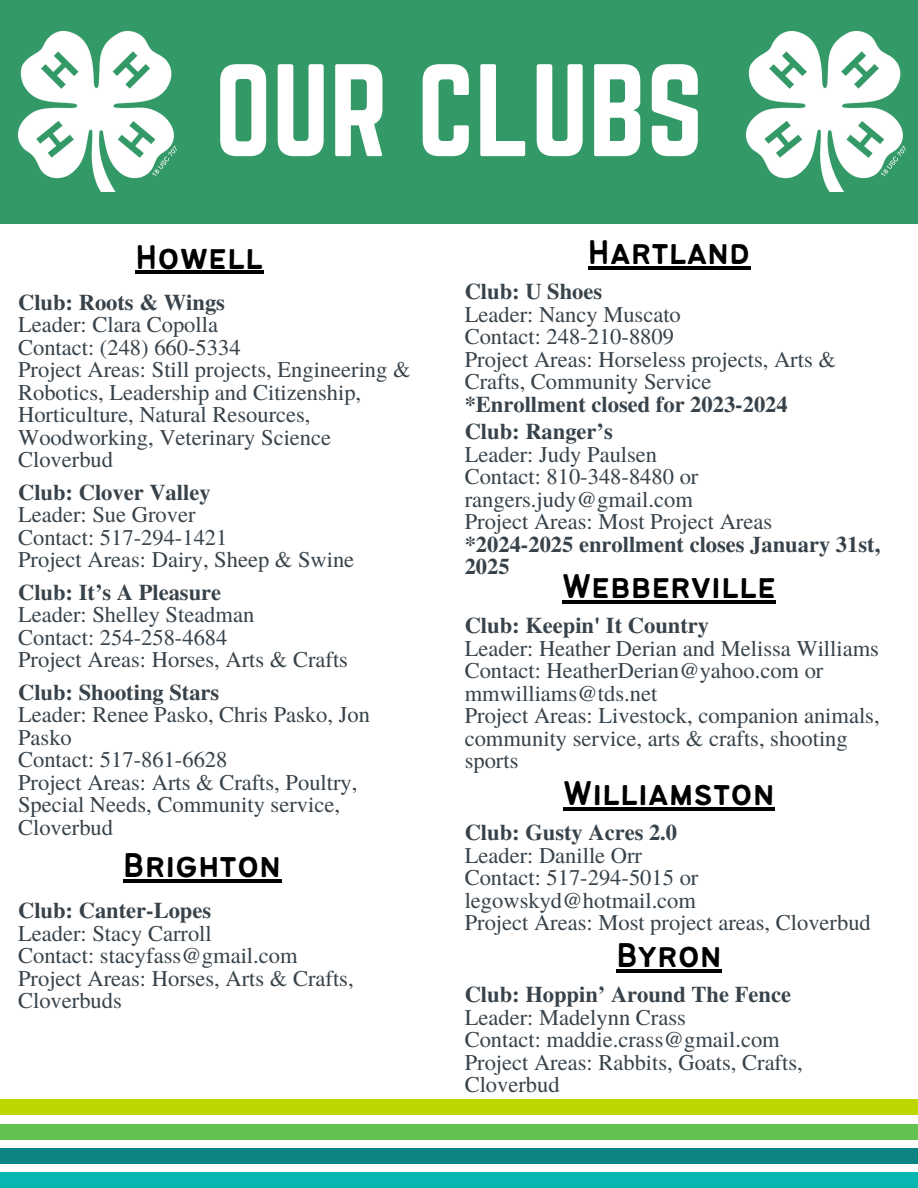
<style>
.page{position:relative;width:918px;height:1188px;background:#fff}
.page>*{position:absolute;margin:0;border:0;box-sizing:border-box;transform-origin:0 0}
.t1{font:115.05px "Norwester";color:#fff}
.t2{font:37.8px "Bantayog";color:#000}
.t3{font:22.5px/22.5px "Te X Gyre Termes";color:#37424a}
.t4{font:700 22.5px/22.5px "Te X Gyre Termes";color:#37424a}
</style>
<div class="page">
<div style="left:0;top:0;width:918px;height:223px;background:#396"></div>
<img style="left:18px;top:31px;width:159px;height:161px">
<img style="left:747px;top:31px;width:159px;height:161px">
<div style="left:0;top:1100px;width:103px;height:15px;background:#bed600"></div>
<div style="left:0;top:1148px;width:103px;height:16px;background:#0d8383"></div>
<div style="left:0;top:1124px;width:103px;height:15px;background:#61c250"></div>
<div style="left:0;top:1173px;width:103px;height:15px;background:#07b6b1"></div>
<div style="left:97px;top:1100px;width:168px;height:15px;background:#bed600"></div>
<div style="left:97px;top:1148px;width:168px;height:16px;background:#0d8383"></div>
<div style="left:97px;top:1124px;width:168px;height:15px;background:#61c250"></div>
<div style="left:97px;top:1173px;width:168px;height:15px;background:#07b6b1"></div>
<div style="left:261px;top:1100px;width:168px;height:15px;background:#bed600"></div>
<div style="left:261px;top:1148px;width:168px;height:16px;background:#0d8383"></div>
<div style="left:261px;top:1124px;width:168px;height:15px;background:#61c250"></div>
<div style="left:261px;top:1173px;width:168px;height:15px;background:#07b6b1"></div>
<div style="left:416px;top:1099px;width:169px;height:16px;background:#bed600"></div>
<div style="left:416px;top:1148px;width:169px;height:16px;background:#0d8383"></div>
<div style="left:416px;top:1124px;width:169px;height:15px;background:#61c250"></div>
<div style="left:416px;top:1172px;width:169px;height:16px;background:#07b6b1"></div>
<div style="left:584px;top:1099px;width:169px;height:16px;background:#bed600"></div>
<div style="left:584px;top:1148px;width:169px;height:16px;background:#0d8383"></div>
<div style="left:584px;top:1124px;width:169px;height:15px;background:#61c250"></div>
<div style="left:584px;top:1172px;width:169px;height:16px;background:#07b6b1"></div>
<div style="left:746px;top:1099px;width:169px;height:16px;background:#bed600"></div>
<div style="left:746px;top:1148px;width:169px;height:16px;background:#0d8383"></div>
<div style="left:746px;top:1124px;width:169px;height:15px;background:#61c250"></div>
<div style="left:746px;top:1172px;width:169px;height:16px;background:#07b6b1"></div>
<div style="left:910px;top:1099px;width:8px;height:16px;background:#bed600"></div>
<div style="left:910px;top:1148px;width:8px;height:16px;background:#0d8383"></div>
<div style="left:910px;top:1124px;width:8px;height:15px;background:#61c250"></div>
<div style="left:910px;top:1172px;width:8px;height:16px;background:#07b6b1"></div>
<hr style="left:135px;top:271px;width:128px;height:3px;background:#000">
<hr style="left:588px;top:266px;width:162px;height:4px;background:#000">
<hr style="left:123px;top:879px;width:158px;height:4px;background:#000">
<hr style="left:616px;top:969px;width:106px;height:3px;background:#000">
<hr style="left:563px;top:807px;width:212px;height:3px;background:#000">
<hr style="left:562px;top:600px;width:214px;height:4px;background:#000">
<p class="t1" style="left:214px;top:41px;width:491px">OUR CLUBS</p>
<p class="t2" style="left:135px;top:242px;width:130px">Howell</p>
<p class="t4" style="left:18px;top:290px;width:208px">Club: Roots &amp; Wings</p>
<p class="t3" style="left:18px;top:312px;width:201px">Leader: Clara Copolla</p>
<p class="t3" style="left:18px;top:335px;width:224px">Contact: (248) 660-5334</p>
<p class="t3" style="left:18px;top:357px;width:394px">Project Areas: Still projects, Engineering &amp; Robotics, Leadership and Citizenship, Horticulture, Natural Resources, Woodworking, Veterinary Science Cloverbud</p>
<p class="t4" style="left:18px;top:480px;width:194px">Club: Clover Valley</p>
<h1 class="t3" style="left:18px;top:502px;width:179px">Leader: Sue Grover</h1>
<h2 class="t3" style="left:18px;top:525px;width:211px">Contact: 517-294-1421</h2>
<p class="t3" style="left:18px;top:547px;width:338px">Project Areas: Dairy, Sheep &amp; Swine</p>
<p class="t4" style="left:18px;top:580px;width:205px">Club: It’s A Pleasure</p>
<p class="t3" style="left:18px;top:602px;width:238px">Leader: Shelley Steadman</p>
<p class="t3" style="left:18px;top:625px;width:211px">Contact: 254-258-4684</p>
<p class="t3" style="left:18px;top:647px;width:331px">Project Areas: Horses, Arts &amp; Crafts</p>
<p class="t4" style="left:18px;top:680px;width:203px">Club: Shooting Stars</p>
<p class="t3" style="left:18px;top:702px;width:353px">Leader: Renee Pasko, Chris Pasko, Jon<br>Pasko</p>
<p class="t3" style="left:18px;top:747px;width:211px">Contact: 517-861-6628</p>
<p class="t3" style="left:18px;top:770px;width:341px">Project Areas: Arts &amp; Crafts, Poultry,<br>Special Needs, Community service,<br>Cloverbud</p>
<p class="t2" style="left:123px;top:851px;width:160px">Brighton</p>
<p class="t4" style="left:18px;top:898px;width:195px">Club: Canter-Lopes</p>
<p class="t3" style="left:18px;top:921px;width:195px">Leader: Stacy Carroll</p>
<p class="t3" style="left:18px;top:943px;width:281px">Contact: stacyfass@gmail.com</p>
<p class="t3" style="left:18px;top:966px;width:337px">Project Areas: Horses, Arts &amp; Crafts,<br>Cloverbuds</p>
<p class="t2" style="left:588px;top:237px;width:164px">Hartland</p>
<p class="t4" style="left:465px;top:279px;width:139px">Club: U Shoes</p>
<h2 class="t3" style="left:465px;top:302px;width:218px">Leader: Nancy Muscato</h2>
<p class="t3" style="left:465px;top:325px;width:211px">Contact: 248-210-8809</p>
<p class="t3" style="left:465px;top:347px;width:373px">Project Areas: Horseless projects, Arts &amp;<br>Crafts, Community Service</p>
<p class="t4" style="left:465px;top:392px;width:325px">*Enrollment closed for 2023-2024</p>
<p class="t4" style="left:465px;top:419px;width:150px">Club: Ranger’s</p>
<p class="t3" style="left:465px;top:442px;width:194px">Leader: Judy Paulsen</p>
<h2 class="t3" style="left:465px;top:464px;width:235px">Contact: 810-348-8480 or</h2>
<p class="t3" style="left:465px;top:487px;width:230px">rangers.judy@gmail.com</p>
<p class="t3" style="left:465px;top:509px;width:309px">Project Areas: Most Project Areas</p>
<p class="t4" style="left:465px;top:532px;width:417px">*2024-2025 enrollment closes January 31st,<br>2025</p>
<p class="t2" style="left:562px;top:571px;width:215px">Webberville</p>
<h2 class="t4" style="left:465px;top:613px;width:246px">Club: Keepin' It Country</h2>
<p class="t3" style="left:465px;top:636px;width:416px">Leader: Heather Derian and Melissa Williams</p>
<p class="t3" style="left:465px;top:658px;width:360px">Contact: HeatherDerian@yahoo.com or mmwilliams@tds.net</p>
<p class="t3" style="left:465px;top:703px;width:416px">Project Areas: Livestock, companion animals, community service, arts &amp; crafts, shooting sports</p>
<p class="t2" style="left:563px;top:778px;width:213px">Williamston</p>
<p class="t4" style="left:465px;top:820px;width:214px">Club: Gusty Acres 2.0</p>
<h2 class="t3" style="left:465px;top:843px;width:179px">Leader: Danille Orr</h2>
<p class="t3" style="left:465px;top:865px;width:235px">Contact: 517-294-5015 or legowskyd@hotmail.com</p>
<p class="t3" style="left:465px;top:910px;width:408px">Project Areas: Most project areas, Cloverbud</p>
<p class="t2" style="left:616px;top:940px;width:107px">Byron</p>
<p class="t4" style="left:465px;top:982px;width:328px">Club: Hoppin’ Around The Fence</p>
<p class="t3" style="left:465px;top:1005px;width:223px">Leader: Madelynn Crass</p>
<h2 class="t3" style="left:465px;top:1027px;width:317px">Contact: maddie.crass@gmail.com</h2>
<p class="t3" style="left:465px;top:1050px;width:340px">Project Areas: Rabbits, Goats, Crafts,<br>Cloverbud</p>
</div>
